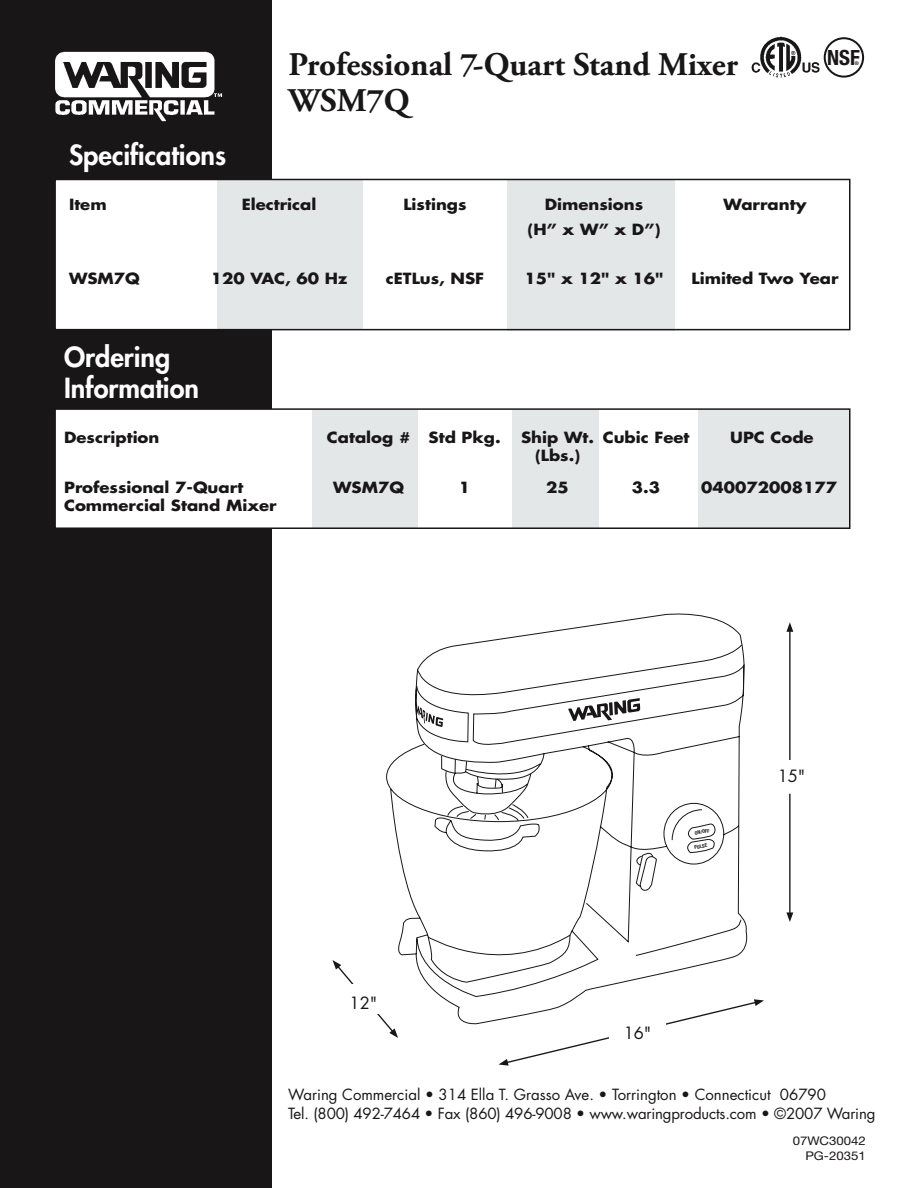
<style>
.page{position:relative;width:918px;height:1188px;background:#fff}
.page>*{position:absolute;margin:0;border:0;box-sizing:border-box;transform-origin:0 0}
.t1{font:700 33px/36px "Adobe Garamond Pro";color:#191617}
.t2{font:800 27px/31.5px "Futura Std";color:#fff}
.t3{font:700 condensed 21px "Helvetica Neue LT Std";color:#191617}
.t4{font:16.5px "Futura Std";color:#191617}
.t5{font:700 15px "Futura Std";color:#191617;scale:1.1 1}
.t6{font:15px/19.5px "Futura Std";letter-spacing:-.005em;color:#191617}
.t7{font:12px/15px "Helvetica Neue LT Std";color:#191617;text-align:right;scale:1.1 1}
.t8{font:700 condensed 5.1px "Helvetica Neue LT Std";color:#191617}
.t9{font:700 4.95px "Helvetica Neue LT Std";color:#191617}
</style>
<div class="page">
<div style="left:0;top:0;width:272px;height:1188px;background:#191617"></div>
<div style="left:512px;top:409px;width:86px;height:118px;background:#e3e7e8"></div>
<div style="left:699px;top:409px;width:150px;height:118px;background:#e3e7e8"></div>
<div style="left:55px;top:409px;width:278px;height:118px;background:#fff"></div>
<div style="left:312px;top:409px;width:105px;height:118px;background:#e3e7e8"></div>
<div style="left:54px;top:408px;width:796px;height:121px;border:2px solid #191617"></div>
<div style="left:200px;top:179px;width:163px;height:151px;background:#e3e7e8"></div>
<div style="left:507px;top:179px;width:168px;height:151px;background:#e3e7e8"></div>
<div style="left:55px;top:180px;width:161px;height:150px;background:#fff"></div>
<div style="left:54px;top:179px;width:796px;height:151px;border:2px solid #191617"></div>
<svg style="left:386px;top:614px;width:361px;height:410px"></svg>
<svg style="left:568px;top:698px;width:72px;height:23px"></svg>
<svg style="left:416px;top:704px;width:27px;height:23px"></svg>
<hr style="left:789px;top:630px;width:2px;height:285px;background:#191617">
<svg style="left:786px;top:622px;width:7px;height:10px"></svg>
<svg style="left:786px;top:912px;width:7px;height:10px"></svg>
<div style="left:773px;top:761px;width:39px;height:32px;background:#fff"></div>
<svg style="left:499px;top:999px;width:265px;height:67px"></svg>
<svg style="left:332px;top:960px;width:66px;height:78px"></svg>
<div style="left:609px;top:1022px;width:57px;height:23px;background:#fff"></div>
<div style="left:335px;top:984px;width:57px;height:29px;background:#fff"></div>
<img style="left:55px;top:51px;width:168px;height:71px">
<div style="left:824px;top:37px;width:40px;height:41px;border:2px solid #191617;border-radius:50%"></div>
<img style="left:751px;top:36px;width:69px;height:42px">
<h1 class="t1" style="left:288px;top:47px;width:451px">Professional 7-Quart Stand Mixer<br>WSM7Q</h1>
<h3 class="t3" style="left:827px;top:45px;width:34px">NSF</h3>
<p class="t9" style="left:855px;top:60px;width:5px">®</p>
<h2 class="t2" style="left:69px;top:139px;width:159px">Specifications</h2>
<p class="t5" style="left:69px;top:194px;width:36px">Item</p>
<p class="t5" style="left:242px;top:194px;width:69px">Electrical</p>
<p class="t5" style="left:403px;top:194px;width:59px">Listings</p>
<p class="t5" style="left:545px;top:194px;width:91px">Dimensions</p>
<p class="t5" style="left:724px;top:194px;width:77px">Warranty</p>
<p class="t5" style="left:528px;top:219px;width:122px">(H” x W” x D”)</p>
<p class="t5" style="left:69px;top:269px;width:66px">WSM7Q</p>
<p class="t5" style="left:211px;top:269px;width:126px">120 VAC, 60 Hz</p>
<p class="t5" style="left:386px;top:269px;width:91px">cETLus, NSF</p>
<p class="t5" style="left:525px;top:269px;width:128px">15" x 12" x 16"</p>
<p class="t5" style="left:692px;top:269px;width:135px">Limited Two Year</p>
<h2 class="t2" style="left:64px;top:341px;width:137px">Ordering<br>Information</h2>
<p class="t5" style="left:64px;top:428px;width:88px">Description</p>
<p class="t5" style="left:327px;top:428px;width:159px">Catalog # Std Pkg.</p>
<p class="t5" style="left:521px;top:428px;width:155px">Ship Wt. Cubic Feet</p>
<p class="t5" style="left:730px;top:428px;width:77px">UPC Code</p>
<p class="t5" style="left:535px;top:446px;width:43px">(Lbs.)</p>
<p class="t5" style="left:64px;top:477px;width:165px">Professional 7-Quart</p>
<p class="t5" style="left:333px;top:477px;width:66px">WSM7Q</p>
<p class="t5" style="left:459px;top:477px;width:12px">1</p>
<p class="t5" style="left:546px;top:477px;width:22px">25</p>
<p class="t5" style="left:632px;top:477px;width:27px">3.3</p>
<p class="t5" style="left:701px;top:477px;width:125px">040072008177</p>
<p class="t5" style="left:64px;top:495px;width:195px">Commercial Stand Mixer</p>
<p class="t4" style="left:350px;top:992px;width:29px">12"</p>
<p class="t8" style="left:694px;top:830px;width:16px;rotate:-9deg">ON/OFF</p>
<p class="t8" style="left:694px;top:844px;width:14px;rotate:-12deg">PULSE</p>
<p class="t4" style="left:778px;top:766px;width:29px">15"</p>
<p class="t4" style="left:624px;top:1022px;width:29px">16"</p>
<p class="t6" style="left:288px;top:1085px;width:589px">Waring Commercial • 314 Ella T. Grasso Ave. • Torrington • Connecticut 06790<br>Tel. (800) 492-7464 • Fax (860) 496-9008 • www.waringproducts.com • ©2007 Waring</p>
<p class="t7" style="left:793px;top:1133px;width:68px">07WC30042<br>PG-20351</p>
</div>
